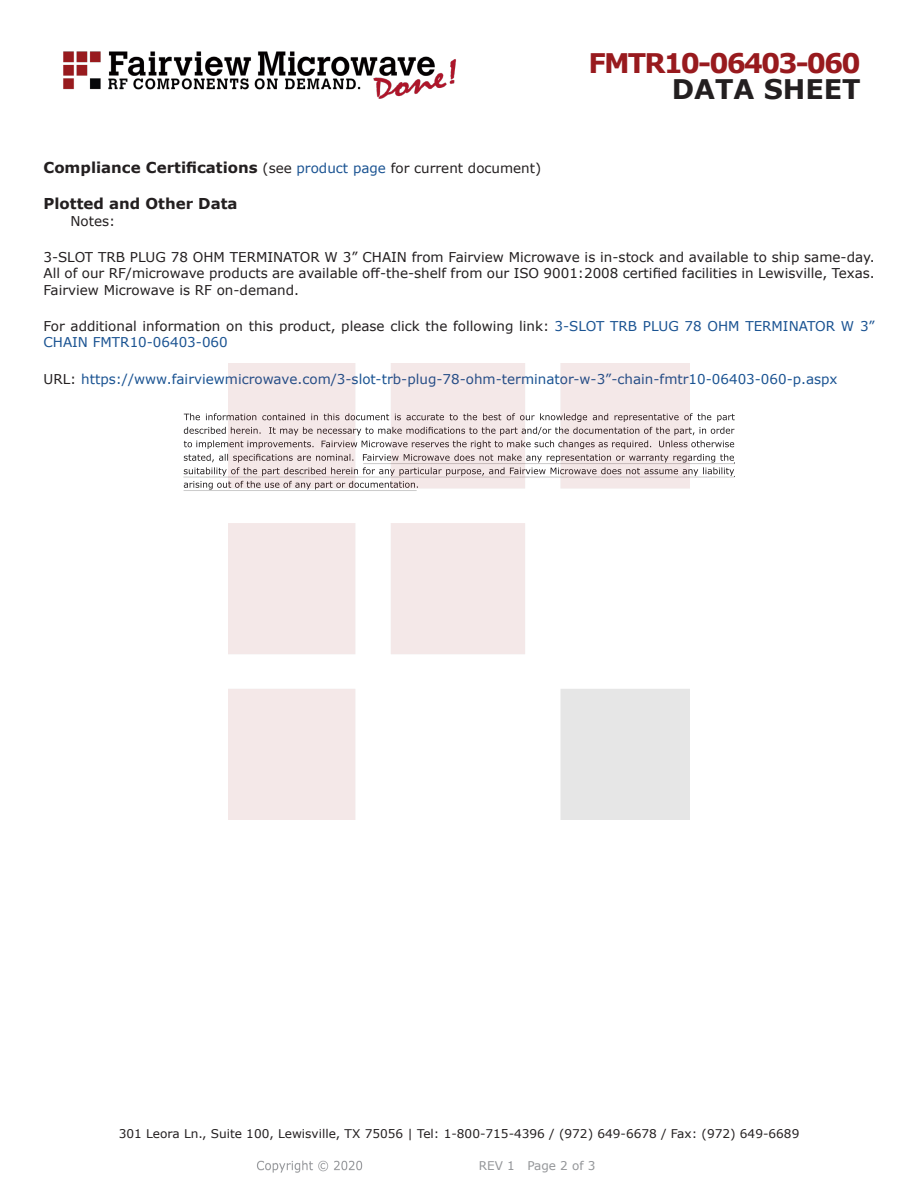
<style>
.page{position:relative;width:918px;height:1188px;background:#fff}
.page>*{position:absolute;margin:0;border:0;box-sizing:border-box;transform-origin:0 0}
.FM{font:700 27px "Verdana";letter-spacing:-.07em;color:#981a1e}
.t1{font:700 27px "Verdana";color:#231f20}
.Head1_for_Compliance{font:700 15px "Verdana";color:#231f20}
.Web_Description_Para{font:13.5px/16.2px "Verdana";color:#231f20;text-align:justify}
.URL_para{font:13.5px "Verdana";color:#1a5392}
.Specs_Para{font:13.5px "Verdana";color:#231f20}
.t2{font:12px "Verdana";color:#231f20}
.REV_Info{font:12px "Verdana";color:#939598}
.s1{font-weight:400;font-size:13.5px}
.s2{font-weight:400;font-size:13.5px;color:#1a5392}
.s3{color:#1a5392}
.s4{color:#231f20}
</style>
<div class="page">
<svg style="left:184px;top:413px;width:551px;height:77px"></svg>
<hr style="left:363px;top:463px;width:372px;height:1px;background:#231f20">
<hr style="left:183px;top:477px;width:551px;height:1px;background:#231f20">
<hr style="left:184px;top:490px;width:233px;height:1px;background:#231f20">
<img style="left:257px;top:1160px;width:106px;height:13px">
<img style="left:63px;top:51px;width:393px;height:48px">
<img style="left:228px;top:364px;width:462px;height:456px">
<p class="FM" style="left:589px;top:44px;width:274px">FMTR10-06403-060</p>
<p class="t1" style="left:672px;top:70px;width:191px">DATA SHEET</p>
<p class="Head1_for_Compliance" style="left:44px;top:157px;width:499px">Compliance Certifications <span class="s1">(see</span> <span class="s2">product page</span> <span class="s1">for current document)</span></p>
<p class="Head1_for_Compliance" style="left:44px;top:193px;width:196px">Plotted and Other Data</p>
<p class="Specs_Para" style="left:70px;top:211px;width:46px">Notes:</p>
<p class="Web_Description_Para" style="left:44px;top:249px;width:833px">3-SLOT TRB PLUG 78 OHM TERMINATOR W 3” CHAIN from Fairview Microwave is in-stock and available to ship same-day.<br>All of our RF/microwave products are available off-the-shelf from our ISO 9001:2008 certified facilities in Lewisville, Texas.<br>Fairview Microwave is RF on-demand.</p>
<p class="Web_Description_Para" style="left:44px;top:318px;width:833px">For additional information on this product, please click the following link: <span class="s3">3-SLOT TRB PLUG 78 OHM TERMINATOR W 3”<br>CHAIN FMTR10-06403-060</span></p>
<p class="URL_para" style="left:44px;top:369px;width:796px"><span class="s4">URL:</span> https://www.fairviewmicrowave.com/3-slot-trb-plug-78-ohm-terminator-w-3”-chain-fmtr10-06403-060-p.aspx</p>
<p class="t2" style="left:119px;top:1125px;width:682px">301 Leora Ln., Suite 100, Lewisville, TX 75056 | Tel: 1-800-715-4396 / (972) 649-6678 / Fax: (972) 649-6689</p>
<p class="REV_Info" style="left:479px;top:1157px;width:118px">REV 1 Page 2 of 3</p>
</div>
